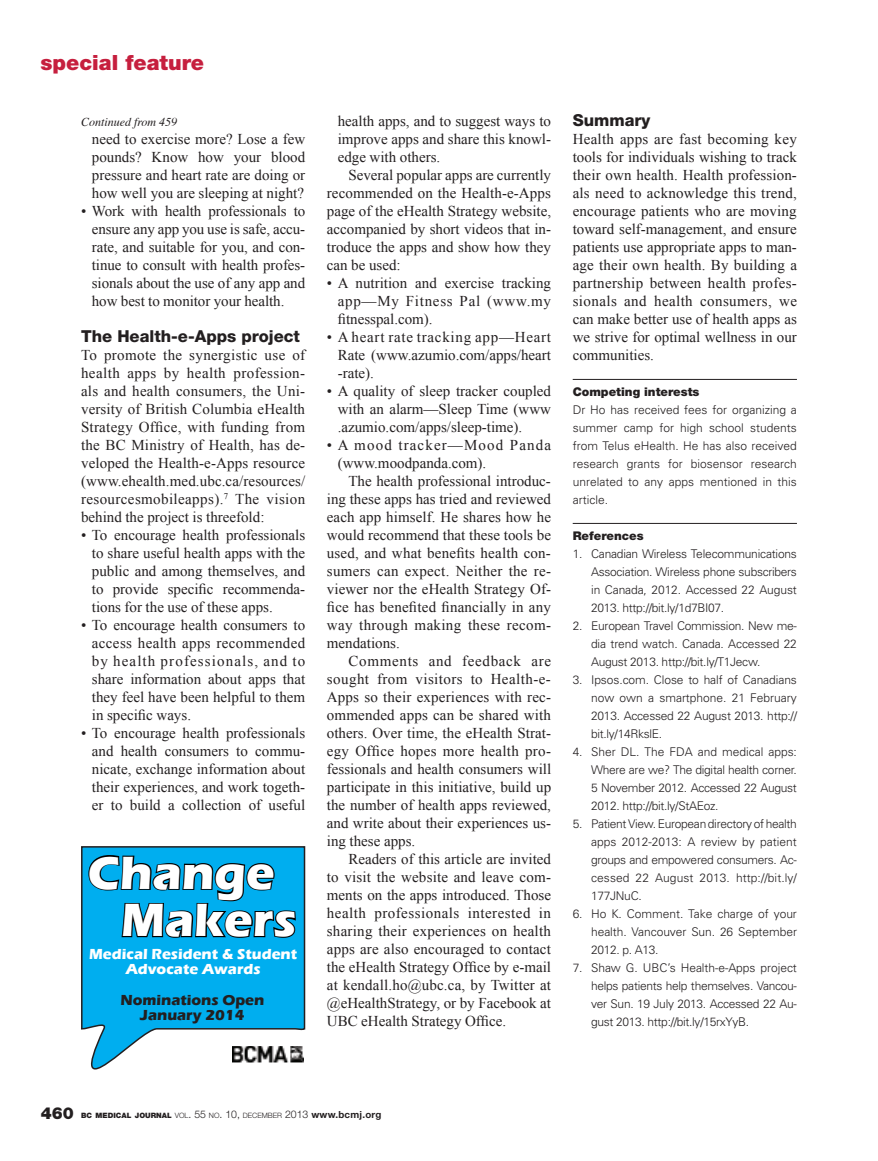
<style>
.page{position:relative;width:878px;height:1161px;background:#fff}
.page>*{position:absolute;margin:0;border:0;box-sizing:border-box;transform-origin:0 0}
.t1{font:700 48px/47.4px "Eras ITC";color:#fff}
.t2{font:900 21px "Helvetica Neue";color:#c61f3e}
.t3{font:800 16.5px "Helvetica Neue";color:#231f20}
.t4{font:900 16.5px "Helvetica Neue";color:#231f20}
.t5{font:15px/18px "Times New Roman";color:#231f20;text-align:justify}
.t6{font:15px/18px "Times New Roman";letter-spacing:.075em;color:#231f20}
.t7{font:700 15px/15px "Eras ITC";color:#fff;text-align:center}
.t8{font:700 15px/15px "Eras ITC";color:#231f20;text-align:center}
.t9{font:300 12px/18px "Univers";letter-spacing:-.02em;color:#231f20;text-align:justify}
.t10{font:900 12px "Helvetica Neue";color:#231f20}
.t11{font:italic 12px "Times";color:#231f20}
.t12{font:900 7.35px "Helvetica Neue";color:#231f20}
.s1{font-weight:300}
.s2{font-weight:300;font-size:10.5px}
.s3{font-weight:700;font-size:9.75px}
</style>
<div class="page">
<hr style="left:572px;top:379px;width:224px;height:1px;background:#231f20">
<hr style="left:572px;top:523px;width:224px;height:1px;background:#231f20">
<svg style="left:81px;top:846px;width:224px;height:217px;background:#269dca"></svg>
<svg style="left:87px;top:846px;width:210px;height:224px;background:#22a7d9"></svg>
<img style="left:232px;top:1046px;width:71px;height:17px">
<h2 class="t2" style="left:40px;top:50px;width:165px">special feature</h2>
<p class="t11" style="left:81px;top:111px;width:98px">Continued from 459</p>
<p class="t3" style="left:572px;top:110px;width:79px">Summary</p>
<p class="t5" style="left:572px;top:130px;width:226px">Health apps are fast becoming key tools for individuals wishing to track their own health. Health profession&shy;als need to acknowledge this trend, encourage patients who are moving toward self-management, and ensure patients use appropriate apps to man&shy;age their own health. By building a partnership between health profes&shy;sionals and health consumers, we can make better use of health apps as we strive for optimal wellness in our communities.</p>
<p class="t10" style="left:572px;top:385px;width:128px">Competing interests</p>
<p class="t9" style="left:572px;top:400px;width:226px">Dr Ho has received fees for organizing a summer camp for high school students from Telus eHealth. He has also received research grants for biosensor research unrelated to any apps mentioned in this article.</p>
<p class="t10" style="left:572px;top:529px;width:72px">References</p>
<p class="t9" style="left:591px;top:544px;width:207px;text-indent:-18px">1. Canadian Wireless Telecommunications Association. Wireless phone subscribers in Canada, 2012. Accessed 22 August 2013. http://bit.ly/1d7BI07.</p>
<p class="t9" style="left:591px;top:616px;width:207px;text-indent:-18px">2. European Travel Commission. New me&shy;dia trend watch. Canada. Accessed 22<br>August 2013. http://bit.ly/T1Jecw.</p>
<p class="t9" style="left:591px;top:670px;width:207px;text-indent:-18px">3. Ipsos.com. Close to half of Canadians now own a smartphone. 21 February 2013. Accessed 22 August 2013. http:// bit.ly/14RkslE.</p>
<p class="t9" style="left:591px;top:742px;width:207px;text-indent:-18px">4. Sher DL. The FDA and medical apps:<br>Where are we? The digital health corner.<br>5 November 2012. Accessed 22 August 2012. http://bit.ly/StAEoz.</p>
<p class="t9" style="left:591px;top:814px;width:207px;text-indent:-18px">5. Patient View. European directory of health apps 2012-2013: A review by patient groups and empowered consumers. Ac&shy;cessed 22 August 2013. http://bit.ly/ 177JNuC.</p>
<p class="t9" style="left:591px;top:904px;width:207px;text-indent:-18px">6. Ho K. Comment. Take charge of your health. Vancouver Sun. 26 September 2012. p. A13.</p>
<p class="t9" style="left:591px;top:958px;width:207px;text-indent:-18px">7. Shaw G. UBC’s Health-e-Apps project helps patients help themselves. Vancou&shy;ver Sun. 19 July 2013. Accessed 22 Au&shy;gust 2013. http://bit.ly/15rxYyB.</p>
<p class="t5" style="left:338px;top:112px;width:215px">health apps, and to suggest ways to improve apps and share this knowl&shy;edge with others.</p>
<p class="t5" style="left:327px;top:166px;width:226px;text-indent:22px">Several popular apps are currently recommended on the Health-e-Apps page of the eHealth Strategy website, accompanied by short videos that in&shy;troduce the apps and show how they can be used:</p>
<p class="t5" style="left:338px;top:274px;width:215px;text-indent:-11px">• A nutrition and exercise tracking app—My Fitness Pal (www.my fitnesspal.com).</p>
<p class="t5" style="left:338px;top:328px;width:215px;text-indent:-11px">• A heart rate tracking app—Heart Rate (www.azumio.com/apps/heart -rate).</p>
<p class="t5" style="left:338px;top:382px;width:215px;text-indent:-11px">• A quality of sleep tracker coupled with an alarm—Sleep Time (www .azumio.com/apps/sleep-time).</p>
<p class="t6" style="left:338px;top:436px;width:215px;text-indent:-11px">• A mood tracker—Mood Panda (www.moodpanda.com).</p>
<p class="t5" style="left:327px;top:472px;width:226px;text-indent:22px">The health professional introduc&shy;ing these apps has tried and reviewed each app himself. He shares how he would recommend that these tools be used, and what benefits health con&shy;sumers can expect. Neither the re&shy;viewer nor the eHealth Strategy Of&shy;fice has benefited financially in any way through making these recom&shy;mendations.</p>
<p class="t5" style="left:327px;top:652px;width:226px;text-indent:22px">Comments and feedback are sought from visitors to Health-e-Apps so their experiences with rec&shy;ommended apps can be shared with others. Over time, the eHealth Strat&shy;egy Office hopes more health pro&shy;fessionals and health consumers will participate in this initiative, build up the number of health apps reviewed, and write about their experiences us&shy;ing these apps.</p>
<p class="t5" style="left:327px;top:850px;width:226px;text-indent:22px">Readers of this article are invited to visit the website and leave com&shy;ments on the apps introduced. Those health professionals interested in sharing their experiences on health apps are also encouraged to contact the eHealth Strategy Office by e-mail at kendall.ho@ubc.ca, by Twitter at @eHealthStrategy, or by Facebook at UBC eHealth Strategy Office.</p>
<p class="t5" style="left:92px;top:130px;width:215px">need to exercise more? Lose a few pounds? Know how your blood pressure and heart rate are doing or how well you are sleeping at night?</p>
<p class="t5" style="left:92px;top:202px;width:215px;text-indent:-11px">• Work with health professionals to ensure any app you use is safe, accu&shy;rate, and suitable for you, and con&shy;tinue to consult with health profes&shy;sionals about the use of any app and how best to monitor your health.</p>
<p class="t3" style="left:81px;top:326px;width:220px">The Health-e-Apps project</p>
<p class="t5" style="left:81px;top:346px;width:226px">To promote the synergistic use of health apps by health profession&shy;als and health consumers, the Uni&shy;versity of British Columbia eHealth Strategy Office, with funding from the BC Ministry of Health, has de&shy;veloped the Health-e-Apps resource (www.ehealth.med.ubc.ca/resources/ resourcesmobileapps).<sup>7</sup> The vision behind the project is threefold:</p>
<p class="t5" style="left:92px;top:526px;width:215px;text-indent:-11px">• To encourage health professionals to share useful health apps with the public and among themselves, and to provide specific recommenda&shy;tions for the use of these apps.</p>
<p class="t5" style="left:92px;top:616px;width:215px;text-indent:-11px">• To encourage health consumers to access health apps recommended by health professionals, and to share information about apps that they feel have been helpful to them in specific ways.</p>
<p class="t5" style="left:92px;top:724px;width:215px;text-indent:-11px">• To encourage health professionals and health consumers to commu&shy;nicate, exchange information about their experiences, and work togeth&shy;er to build a collection of useful</p>
<h1 class="t1" style="left:121px;top:849px;width:177px;text-indent:-33px">Change<br>Makers</h1>
<p class="t7" style="left:89px;top:947px;width:209px">Medical Resident &amp; Student<br>Advocate Awards</p>
<p class="t8" style="left:120px;top:992px;width:145px">Nominations Open<br>January 2014</p>
<p class="t4" style="left:41px;top:1103px;width:35px">460</p>
<p class="t12" style="left:81px;top:1111px;width:302px">BC MEDICAL JOURNAL <span class="s1">VOL</span><span class="s2">. 55</span> <span class="s1">NO</span><span class="s2">. 10,</span> <span class="s1">DECEMBER</span> <span class="s2">2013</span> <span class="s3">www.bcmj.org</span></p>
</div>
